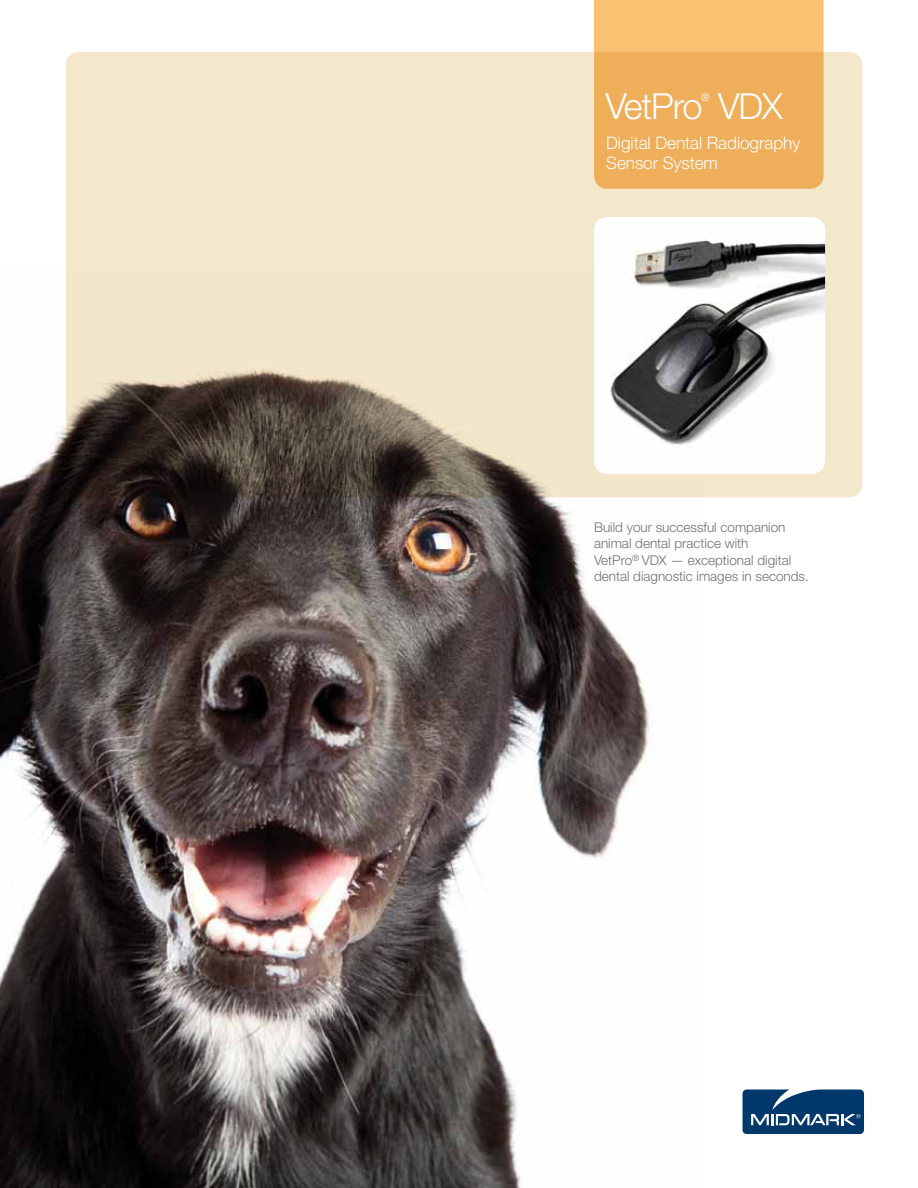
<style>
.page{position:relative;width:918px;height:1188px;background:#fff}
.page>*{position:absolute;margin:0;border:0;box-sizing:border-box;transform-origin:0 0}
.t1{font:300 36px "Helvetica Neue LT Std";letter-spacing:-.03em;color:#fff}
.t2{font:300 17.25px/19.5px "Helvetica Neue LT Std";letter-spacing:-.005em;color:#fff}
.t3{font:300 13.5px/16.5px "Helvetica Neue LT Std";color:#717073}
.t4{font:300 10.5px "Helvetica Neue LT Std";color:#fff}
</style>
<div class="page">
<img style="left:0;top:425px;width:704px;height:763px">
<svg style="left:743px;top:1090px;width:121px;height:44px;background:#22527f"></svg>
<svg style="left:66px;top:52px;width:796px;height:445px;background:#d5c9b1"></svg>
<img style="left:594px;top:217px;width:231px;height:257px">
<svg style="left:594px;top:0;width:230px;height:189px;background:#f2b360"></svg>
<h1 class="t1" style="left:606px;top:84px;width:179px">VetPro VDX</h1>
<p class="t4" style="left:701px;top:91px;width:10px">®</p>
<p class="t2" style="left:606px;top:133px;width:196px">Digital Dental Radiography<br>Sensor System</p>
<p class="t3" style="left:594px;top:518px;width:216px">Build your successful companion animal dental practice with<br>VetPro<sup>®</sup> VDX — exceptional digital dental diagnostic images in seconds.</p>
</div>
